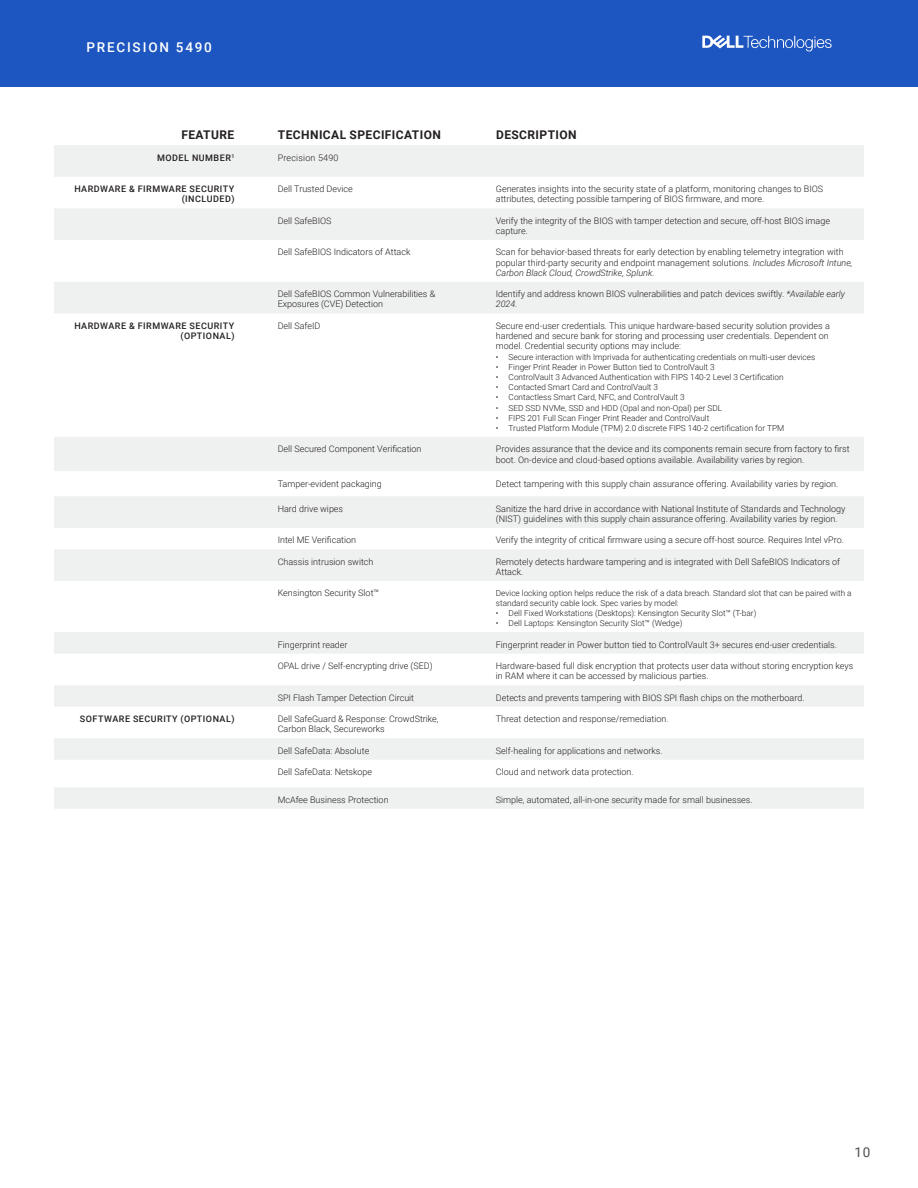
<style>
.page{position:relative;width:918px;height:1188px;background:#fff}
.page>*{position:absolute;margin:0;border:0;box-sizing:border-box;transform-origin:0 0}
.t1{font:500 13.5px "Roboto";letter-spacing:.135em;color:#fff}
.t2{font:13.5px "Roboto";color:#4b4c4d}
.t3{font:700 12px "Roboto";letter-spacing:.035em;color:#231f20}
.t4{font:300 9px/10.2px "Roboto";color:#231f20}
.t5{font:500 9px/10.2px "Roboto";letter-spacing:.055em;color:#231f20;text-align:right}
.t6{font:300 9px "Roboto";letter-spacing:.02em;color:#231f20}
.t7{font:300 8.25px/10.2px "Roboto";color:#231f20}
.s1{font-style:italic}
</style>
<div class="page">
<svg style="left:54px;top:145px;width:810px;height:383px"></svg>
<svg style="left:54px;top:549px;width:810px;height:260px"></svg>
<div style="left:0;top:0;width:918px;height:86px;background:#1d56c0"></div>
<svg style="left:702px;top:35px;width:130px;height:16px"></svg>
<p class="t1" style="left:86px;top:38px;width:127px">PRECISION 5490</p>
<p class="t3" style="left:181px;top:126px;width:54px">FEATURE</p>
<p class="t3" style="left:278px;top:126px;width:164px">TECHNICAL SPECIFICATION</p>
<p class="t3" style="left:496px;top:126px;width:82px">DESCRIPTION</p>
<p class="t5" style="left:157px;top:152px;width:79px">MODEL NUMBER<sup>1</sup></p>
<p class="t6" style="left:278px;top:151px;width:62px">Precision 5490</p>
<p class="t5" style="left:74px;top:184px;width:162px">HARDWARE &amp; FIRMWARE SECURITY (INCLUDED)</p>
<p class="t4" style="left:278px;top:184px;width:77px">Dell Trusted Device</p>
<p class="t4" style="left:496px;top:184px;width:329px">Generates insights into the security state of a platform, monitoring changes to BIOS attributes, detecting possible tampering of BIOS firmware, and more.</p>
<p class="t4" style="left:278px;top:215px;width:55px">Dell SafeBIOS</p>
<p class="t4" style="left:496px;top:215px;width:336px">Verify the integrity of the BIOS with tamper detection and secure, off-host BIOS image capture.</p>
<p class="t4" style="left:278px;top:247px;width:134px">Dell SafeBIOS Indicators of Attack</p>
<p class="t4" style="left:496px;top:247px;width:358px">Scan for behavior-based threats for early detection by enabling telemetry integration with popular third-party security and endpoint management solutions. <span class="s1">Includes Microsoft Intune,<br>Carbon Black Cloud, CrowdStrike, Splunk.</span></p>
<p class="t4" style="left:278px;top:289px;width:159px">Dell SafeBIOS Common Vulnerabilities &amp;<br>Exposures (CVE) Detection</p>
<p class="t4" style="left:496px;top:289px;width:351px">Identify and address known BIOS vulnerabilities and patch devices swiftly. <span class="s1">*Available early<br>2024.</span></p>
<p class="t5" style="left:74px;top:320px;width:162px">HARDWARE &amp; FIRMWARE SECURITY (OPTIONAL)</p>
<p class="t4" style="left:278px;top:320px;width:44px">Dell SafeID</p>
<p class="t4" style="left:496px;top:320px;width:335px;text-align:justify">Secure end-user credentials. This unique hardware-based security solution provides a hardened and secure bank for storing and processing user credentials. Dependent on model. Credential security options may include:</p>
<p class="t7" style="left:496px;top:351px;width:321px">• Secure interaction with Imprivada for authenticating credentials on multi-user devices</p>
<p class="t7" style="left:496px;top:361px;width:220px">• Finger Print Reader in Power Button tied to ControlVault 3</p>
<p class="t7" style="left:496px;top:372px;width:289px">• ControlVault 3 Advanced Authentication with FIPS 140-2 Level 3 Certification</p>
<p class="t7" style="left:496px;top:382px;width:164px">• Contacted Smart Card and ControlVault 3</p>
<p class="t7" style="left:496px;top:392px;width:190px">• Contactless Smart Card, NFC, and ControlVault 3</p>
<p class="t7" style="left:496px;top:402px;width:228px">• SED SSD NVMe, SSD and HDD (Opal and non-Opal) per SDL</p>
<p class="t7" style="left:496px;top:412px;width:215px">• FIPS 201 Full Scan Finger Print Reader and ControlVault</p>
<p class="t7" style="left:496px;top:423px;width:290px">• Trusted Platform Module (TPM) 2.0 discrete FIPS 140-2 certification for TPM</p>
<p class="t4" style="left:278px;top:444px;width:145px">Dell Secured Component Verification</p>
<p class="t4" style="left:496px;top:444px;width:355px">Provides assurance that the device and its components remain secure from factory to first boot. On-device and cloud-based options available. Availability varies by region.</p>
<p class="t4" style="left:278px;top:478px;width:106px">Tamper-evident packaging</p>
<p class="t4" style="left:496px;top:478px;width:344px">Detect tampering with this supply chain assurance offering. Availability varies by region.</p>
<p class="t4" style="left:278px;top:503px;width:67px">Hard drive wipes</p>
<p class="t4" style="left:496px;top:503px;width:351px">Sanitize the hard drive in accordance with National Institute of Standards and Technology (NIST) guidelines with this supply chain assurance offering. Availability varies by region.</p>
<p class="t4" style="left:278px;top:535px;width:80px">Intel ME Verification</p>
<p class="t4" style="left:496px;top:535px;width:350px">Verify the integrity of critical firmware using a secure off-host source. Requires Intel vPro.</p>
<p class="t4" style="left:278px;top:556px;width:97px">Chassis intrusion switch</p>
<p class="t4" style="left:496px;top:556px;width:346px">Remotely detects hardware tampering and is integrated with Dell SafeBIOS Indicators of<br>Attack.</p>
<p class="t4" style="left:278px;top:588px;width:103px">Kensington Security Slot™</p>
<p class="t7" style="left:496px;top:587px;width:357px">Device locking option helps reduce the risk of a data breach. Standard slot that can be paired with a standard security cable lock. Spec varies by model:</p>
<p class="t7" style="left:496px;top:608px;width:262px">• Dell Fixed Workstations (Desktops): Kensington Security Slot™ (T-bar)</p>
<p class="t7" style="left:496px;top:618px;width:188px">• Dell Laptops: Kensington Security Slot™ (Wedge)</p>
<p class="t4" style="left:278px;top:639px;width:71px">Fingerprint reader</p>
<p class="t4" style="left:496px;top:639px;width:343px">Fingerprint reader in Power button tied to ControlVault 3+ secures end-user credentials.</p>
<p class="t4" style="left:278px;top:660px;width:156px">OPAL drive / Self-encrypting drive (SED)</p>
<p class="t4" style="left:496px;top:660px;width:359px">Hardware-based full disk encryption that protects user data without storing encryption keys in RAM where it can be accessed by malicious parties.</p>
<p class="t4" style="left:278px;top:692px;width:138px">SPI Flash Tamper Detection Circuit</p>
<p class="t4" style="left:496px;top:692px;width:310px">Detects and prevents tampering with BIOS SPI flash chips on the motherboard.</p>
<p class="t5" style="left:80px;top:713px;width:156px">SOFTWARE SECURITY (OPTIONAL)</p>
<p class="t4" style="left:278px;top:713px;width:162px">Dell SafeGuard &amp; Response: CrowdStrike,<br>Carbon Black, Secureworks</p>
<p class="t4" style="left:496px;top:713px;width:174px">Threat detection and response/remediation.</p>
<p class="t4" style="left:278px;top:745px;width:93px">Dell SafeData: Absolute</p>
<p class="t4" style="left:496px;top:745px;width:168px">Self-healing for applications and networks.</p>
<p class="t4" style="left:278px;top:767px;width:96px">Dell SafeData: Netskope</p>
<p class="t4" style="left:496px;top:767px;width:139px">Cloud and network data protection.</p>
<p class="t4" style="left:278px;top:794px;width:112px">McAfee Business Protection</p>
<p class="t4" style="left:496px;top:794px;width:258px">Simple, automated, all-in-one security made for small businesses.</p>
<p class="t2" style="left:855px;top:1143px;width:17px">10</p>
</div>
